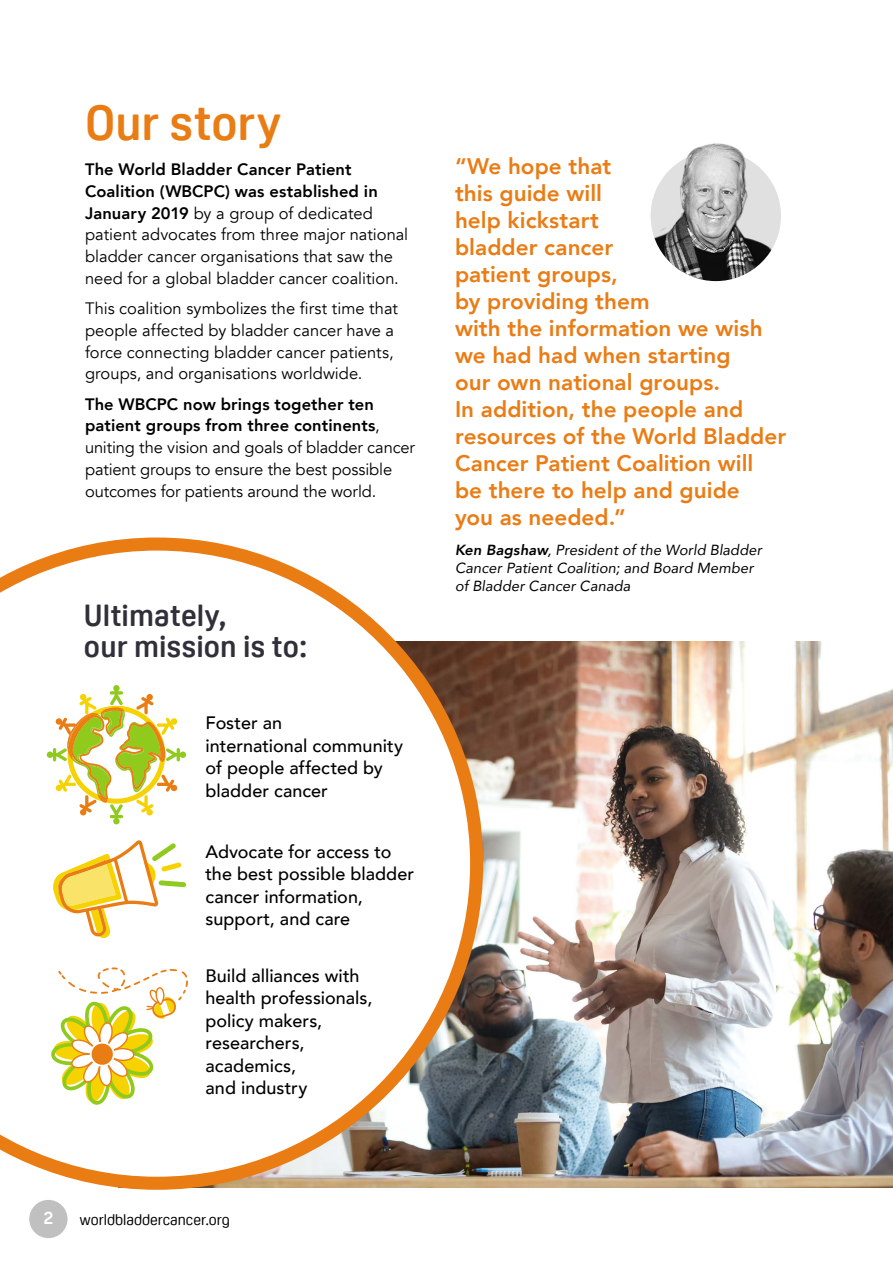
<style>
.page{position:relative;width:893px;height:1263px;background:#fff}
.page>*{position:absolute;margin:0;border:0;box-sizing:border-box;transform-origin:0 0}
.t1{font:700 48px "Oscine";letter-spacing:.005em;color:#ea7c14}
.t2{font:700 29.85px/31.5px "Oscine";letter-spacing:.005em;color:#31303a}
.t3{font:800 22.5px/27px "Avenir";color:#ea7c14}
.t4{font:500 18px/22.5px "Avenir";color:#000}
.t5{font:700 18px "Oscine";color:#fff}
.t6{font:16.5px/21.8px "Avenir";color:#000}
.t7{font:15px "Oscine";color:#000}
.t8{font:italic 14.7px/18px "Avenir";letter-spacing:.01em;color:#000}
.s1{font-weight:800}
</style>
<div class="page">
<img style="left:483px;top:642px;width:410px;height:545px">
<svg style="left:0;top:537px;width:483px;height:653px"></svg>
<svg style="left:53px;top:840px;width:133px;height:98px"></svg>
<svg style="left:49px;top:967px;width:140px;height:138px"></svg>
<img style="left:651px;top:151px;width:130px;height:130px;border-radius:65px">
<img style="left:669px;top:143px;width:96px;height:76px">
<div style="left:113px;top:685px;width:7px;height:6px;background:#8fca1c;border-radius:50%"></div>
<div style="left:47px;top:751px;width:6px;height:7px;background:#8fca1c;border-radius:50%"></div>
<div style="left:113px;top:818px;width:7px;height:6px;background:#8fca1c;border-radius:50%"></div>
<div style="left:180px;top:751px;width:6px;height:7px;background:#8fca1c;border-radius:50%"></div>
<svg style="left:50px;top:688px;width:133px;height:133px"></svg>
<div style="left:29px;top:1200px;width:39px;height:38px;background:#c0c0c0;border-radius:50%"></div>
<h1 class="t1" style="left:85px;top:97px;width:197px">Our story</h1>
<p class="t6" style="left:85px;top:159px;width:325px"><span class="s1">The World Bladder Cancer Patient Coalition (WBCPC) was established in January 2019</span> by a group of dedicated patient advocates from three major national bladder cancer organisations that saw the need for a global bladder cancer coalition.</p>
<p class="t6" style="left:85px;top:298px;width:314px">This coalition symbolizes the first time that people affected by bladder cancer have a force connecting bladder cancer patients, groups, and organisations worldwide.</p>
<p class="t6" style="left:85px;top:393px;width:331px"><span class="s1">The WBCPC now brings together ten patient groups from three continents</span>, uniting the vision and goals of bladder cancer patient groups to ensure the best possible outcomes for patients around the world.</p>
<h2 class="t2" style="left:84px;top:600px;width:225px">Ultimately,<br>our mission is to:</h2>
<p class="t4" style="left:206px;top:711px;width:199px">Foster an<br>international community of people affected by bladder cancer</p>
<p class="t4" style="left:206px;top:839px;width:210px">Advocate for access to the best possible bladder cancer information, support, and care</p>
<p class="t4" style="left:206px;top:963px;width:168px">Build alliances with health professionals, policy makers, researchers, academics,<br>and industry</p>
<p class="t3" style="left:455px;top:152px;width:333px">“We hope that<br>this guide will<br>help kickstart<br>bladder cancer<br>patient groups,<br>by providing them<br>with the information we wish we had had when starting<br>our own national groups.<br>In addition, the people and resources of the World Bladder<br>Cancer Patient Coalition will<br>be there to help and guide<br>you as needed.”</p>
<p class="t8" style="left:455px;top:541px;width:308px"><span class="s1">Ken Bagshaw</span>, President of the World Bladder<br>Cancer Patient Coalition; and Board Member of Bladder Cancer Canada</p>
<p class="t5" style="left:44px;top:1208px;width:11px">2</p>
<p class="t7" style="left:80px;top:1212px;width:151px">worldbladdercancer.org</p>
</div>
